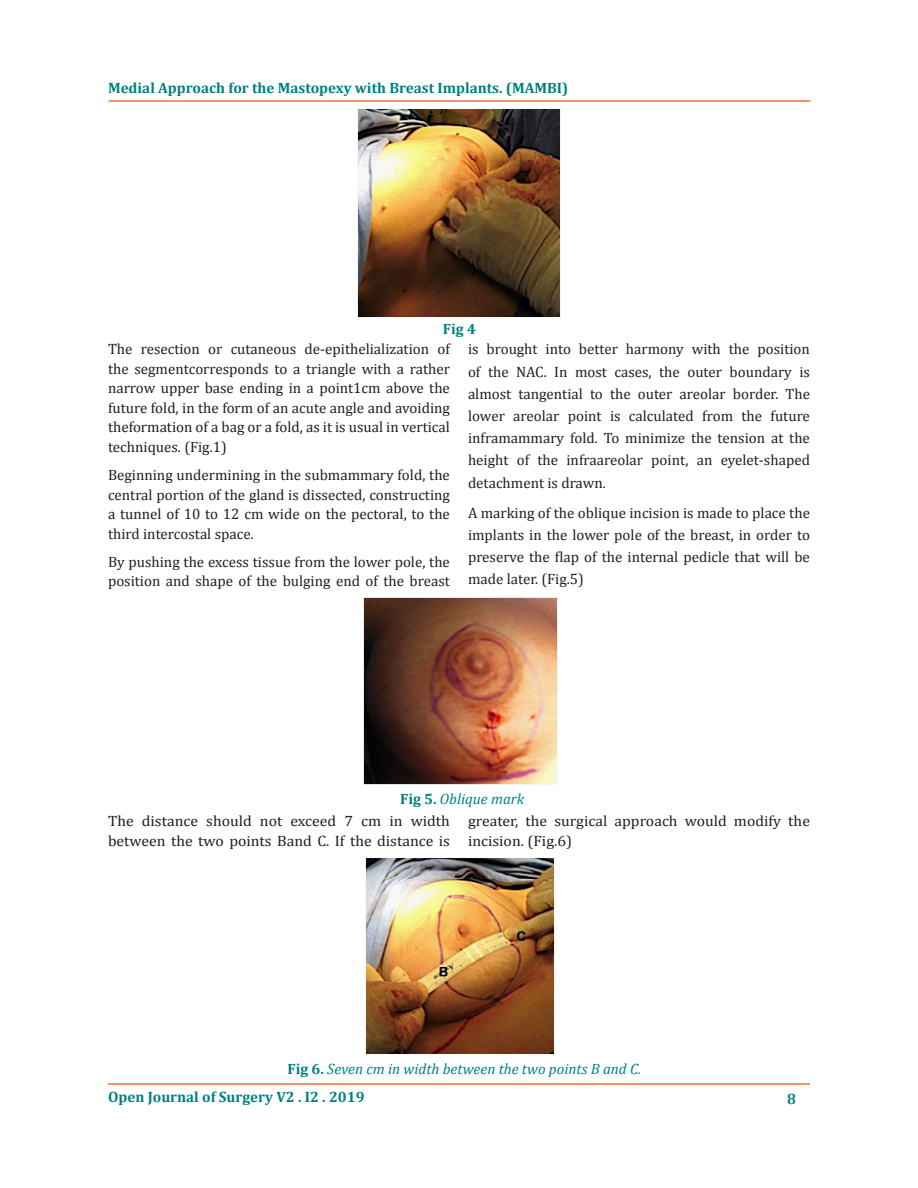
<style>
.page{position:relative;width:918px;height:1188px;background:#fff}
.page>*{position:absolute;margin:0;border:0;box-sizing:border-box;transform-origin:0 0}
.t1{font:15px/19.5px "Cambria";color:#231f20;text-align:justify}
.t2{font:15px/19.5px "Cambria";color:#231f20;scale:1.05 1}
.t3{font:700 15px "Cambria";color:#008080}
.t4{font:italic 15px "Cambria";color:#008080}
.s1{font-weight:700;font-style:normal}
</style>
<div class="page">
<hr style="left:108px;top:1083px;width:702px;height:2px;background:#f37232">
<hr style="left:108px;top:100px;width:702px;height:2px;background:#f37232">
<img style="left:358px;top:108px;width:202px;height:209px">
<img style="left:363px;top:597px;width:195px;height:187px">
<img style="left:366px;top:857px;width:189px;height:197px">
<p class="t3" style="left:108px;top:77px;width:462px">Medial Approach for the Mastopexy with Breast Implants. (MAMBI)</p>
<p class="t3" style="left:443px;top:318px;width:34px">Fig 4</p>
<p class="t1" style="left:108px;top:340px;width:344px">The resection or cutaneous de-epithelialization of the segmentcorresponds to a triangle with a rather narrow upper base ending in a point1cm above the future fold, in the form of an acute angle and avoiding theformation of a bag or a fold, as it is usual in vertical techniques. (Fig.1)</p>
<p class="t1" style="left:108px;top:465px;width:343px">Beginning undermining in the submammary fold, the central portion of the gland is dissected, constructing a tunnel of 10 to 12 cm wide on the pectoral, to the third intercostal space.</p>
<p class="t1" style="left:108px;top:552px;width:343px">By pushing the excess tissue from the lower pole, the position and shape of the bulging end of the breast</p>
<p class="t1" style="left:468px;top:338px;width:344px;line-height:22.2px">is brought into better harmony with the position of the NAC. In most cases, the outer boundary is almost tangential to the outer areolar border. The lower areolar point is calculated from the future inframammary fold. To minimize the tension at the height of the infraareolar point, an eyelet-shaped detachment is drawn.</p>
<p class="t1" style="left:468px;top:502px;width:343px;line-height:22px">A marking of the oblique incision is made to place the implants in the lower pole of the breast, in order to preserve the flap of the internal pedicle that will be made later. (Fig.5)</p>
<p class="t4" style="left:400px;top:788px;width:126px"><span class="s1">Fig 5.</span> Oblique mark</p>
<p class="t2" style="left:108px;top:811px;width:327px">The distance should not exceed 7 cm in width between the two points Band C. If the distance is</p>
<p class="t2" style="left:468px;top:811px;width:327px">greater, the surgical approach would modify the incision. (Fig.6)</p>
<p class="t4" style="left:288px;top:1058px;width:355px"><span class="s1">Fig 6.</span> Seven cm in width between the two points B and C.</p>
<p class="t3" style="left:108px;top:1086px;width:258px">Open Journal of Surgery V2 . I2 . 2019</p>
<p class="t3" style="left:787px;top:1089px;width:10px">8</p>
</div>
